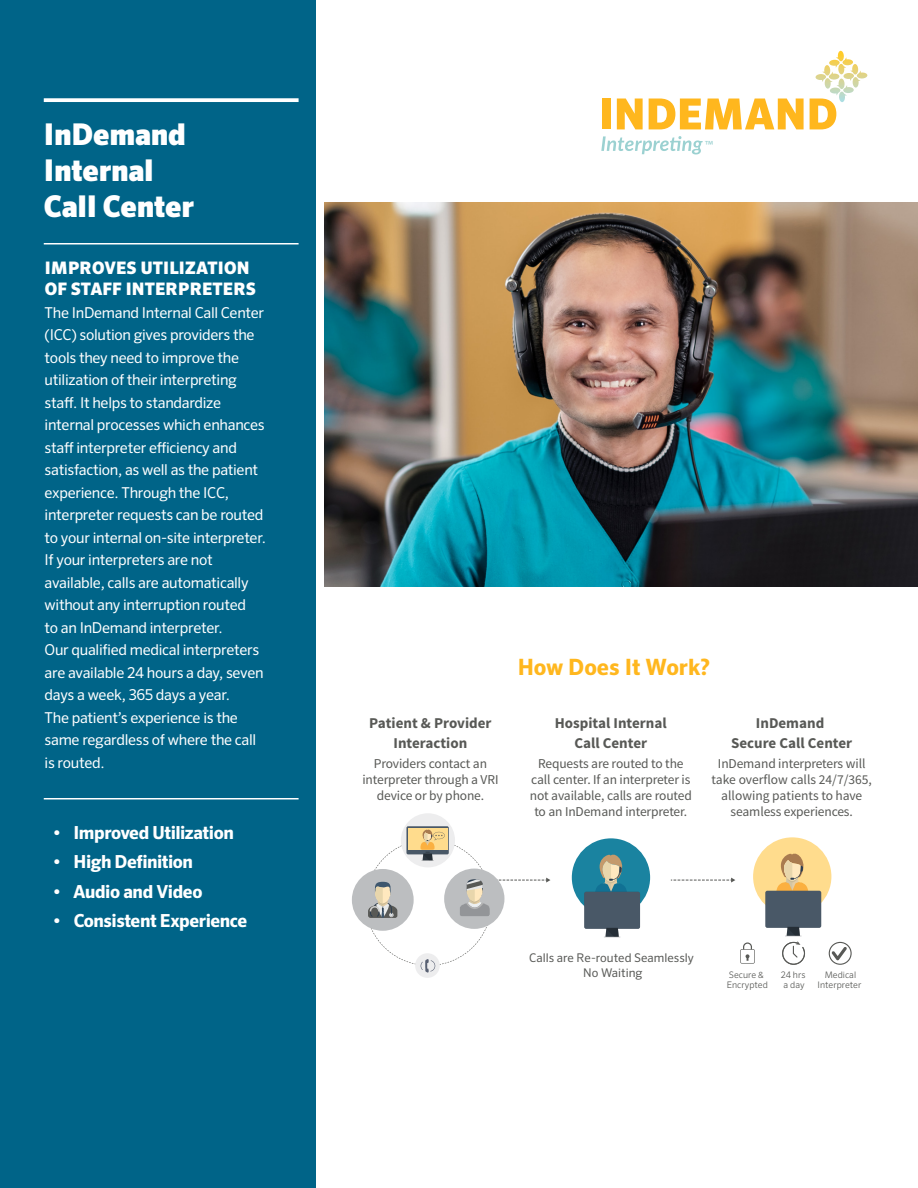
<style>
.page{position:relative;width:918px;height:1188px;background:#fff}
.page>*{position:absolute;margin:0;border:0;box-sizing:border-box;transform-origin:0 0}
.t1{font:900 30px/36px "Sero Pro";letter-spacing:-.005em;color:#fff}
.t2{font:700 22.5px "Sero Pro";color:#ffb71e}
.t3{font:700 18px "Sero Pro";letter-spacing:-.025em;color:#fff}
.t4{font:900 17.25px/21px "Sero Pro";letter-spacing:.01em;color:#fff}
.t5{font:15px/22.5px "Sero Pro";letter-spacing:-.02em;color:#fff}
.t6{font:700 15px/19.5px "Source Sans Pro";color:#585956;text-align:center}
.t7{font:13.5px/16.2px "Source Sans Pro";letter-spacing:-.01em;color:#585956;text-align:center}
.t8{font:13.5px "Myriad Pro";color:#9bd1d1}
.t9{font:12px/14.4px "Sero Pro";color:#585956;text-align:center}
.t10{font:300 9px/10.5px "Sero Pro";color:#585956;text-align:center}
</style>
<div class="page">
<img style="left:324px;top:202px;width:594px;height:384px">
<div style="left:753px;top:837px;width:78px;height:79px;background:#ffdc8d;border-radius:50%"></div>
<div style="left:572px;top:838px;width:78px;height:79px;background:#1a83a0;border-radius:50%"></div>
<div style="left:352px;top:869px;width:62px;height:62px;background:#bcbec0;border-radius:50%"></div>
<svg style="left:740px;top:942px;width:15px;height:22px"></svg>
<svg style="left:832px;top:947px;width:15px;height:13px"></svg>
<div style="left:415px;top:953px;width:25px;height:25px;background:#ededee;border-radius:50%"></div>
<div style="left:401px;top:813px;width:54px;height:54px;background:#ededee;border-radius:50%"></div>
<svg style="left:671px;top:878px;width:64px;height:5px"></svg>
<svg style="left:584px;top:854px;width:56px;height:84px"></svg>
<svg style="left:365px;top:826px;width:185px;height:147px"></svg>
<div style="left:829px;top:942px;width:23px;height:23px;border:1px solid #585956;border-radius:50%"></div>
<svg style="left:765px;top:853px;width:56px;height:112px"></svg>
<div style="left:0;top:0;width:315px;height:1188px;background:#006488"></div>
<hr style="left:44px;top:243px;width:255px;height:1px;background:#fff">
<svg style="left:44px;top:98px;width:255px;height:4px"></svg>
<hr style="left:44px;top:798px;width:255px;height:2px;background:#fff">
<div style="left:602px;top:99px;width:9px;height:30px;background:#ffb71e"></div>
<svg style="left:617px;top:99px;width:26px;height:30px"></svg>
<svg style="left:649px;top:99px;width:155px;height:30px"></svg>
<svg style="left:810px;top:51px;width:57px;height:78px"></svg>
<svg style="left:601px;top:136px;width:102px;height:18px"></svg>
<h1 class="t1" style="left:44px;top:117px;width:152px">InDemand<br>Internal<br>Call Center</h1>
<p class="t4" style="left:45px;top:258px;width:213px">IMPROVES UTILIZATION<br>OF STAFF INTERPRETERS</p>
<p class="t5" style="left:45px;top:301px;width:223px">The InDemand Internal Call Center (ICC) solution gives providers the tools they need to improve the utilization of their interpreting staff. It helps to standardize internal processes which enhances staff interpreter efficiency and satisfaction, as well as the patient experience. Through the ICC, interpreter requests can be routed to your internal on-site interpreter.<br>If your interpreters are not available, calls are automatically without any interruption routed<br>to an InDemand interpreter.<br>Our qualified medical interpreters are available 24 hours a day, seven days a week, 365 days a year.<br>The patient’s experience is the same regardless of where the call is routed.</p>
<p class="t3" style="left:53px;top:822px;width:183px">• Improved Utilization</p>
<p class="t3" style="left:53px;top:851px;width:142px">• High Definition</p>
<p class="t3" style="left:53px;top:881px;width:151px">• Audio and Video</p>
<p class="t3" style="left:53px;top:910px;width:196px">• Consistent Experience</p>
<p class="t8" style="left:705px;top:137px;width:10px">™</p>
<p class="t6" style="left:369px;top:714px;width:124px">Patient &amp; Provider<br>Interaction</p>
<p class="t7" style="left:362px;top:755px;width:138px">Providers contact an interpreter through a VRI device or by phone.</p>
<h2 class="t2" style="left:518px;top:653px;width:194px">How Does It Work?</h2>
<p class="t6" style="left:555px;top:714px;width:113px">Hospital Internal<br>Call Center</p>
<p class="t6" style="left:731px;top:714px;width:123px">InDemand<br>Secure Call Center</p>
<p class="t7" style="left:530px;top:755px;width:164px">Requests are routed to the call center. If an interpreter is not available, calls are routed to an InDemand interpreter.</p>
<p class="t7" style="left:712px;top:755px;width:162px">InDemand interpreters will take overflow calls 24/7/365, allowing patients to have seamless experiences.</p>
<p class="t9" style="left:529px;top:951px;width:166px">Calls are Re-routed Seamlessly<br>No Waiting</p>
<p class="t10" style="left:727px;top:969px;width:42px;text-align:left">Secure &amp;<br>Encrypted</p>
<p class="t10" style="left:781px;top:969px;width:26px">24 hrs a day</p>
<p class="t10" style="left:818px;top:969px;width:45px">Medical<br>Interpreter</p>
</div>
